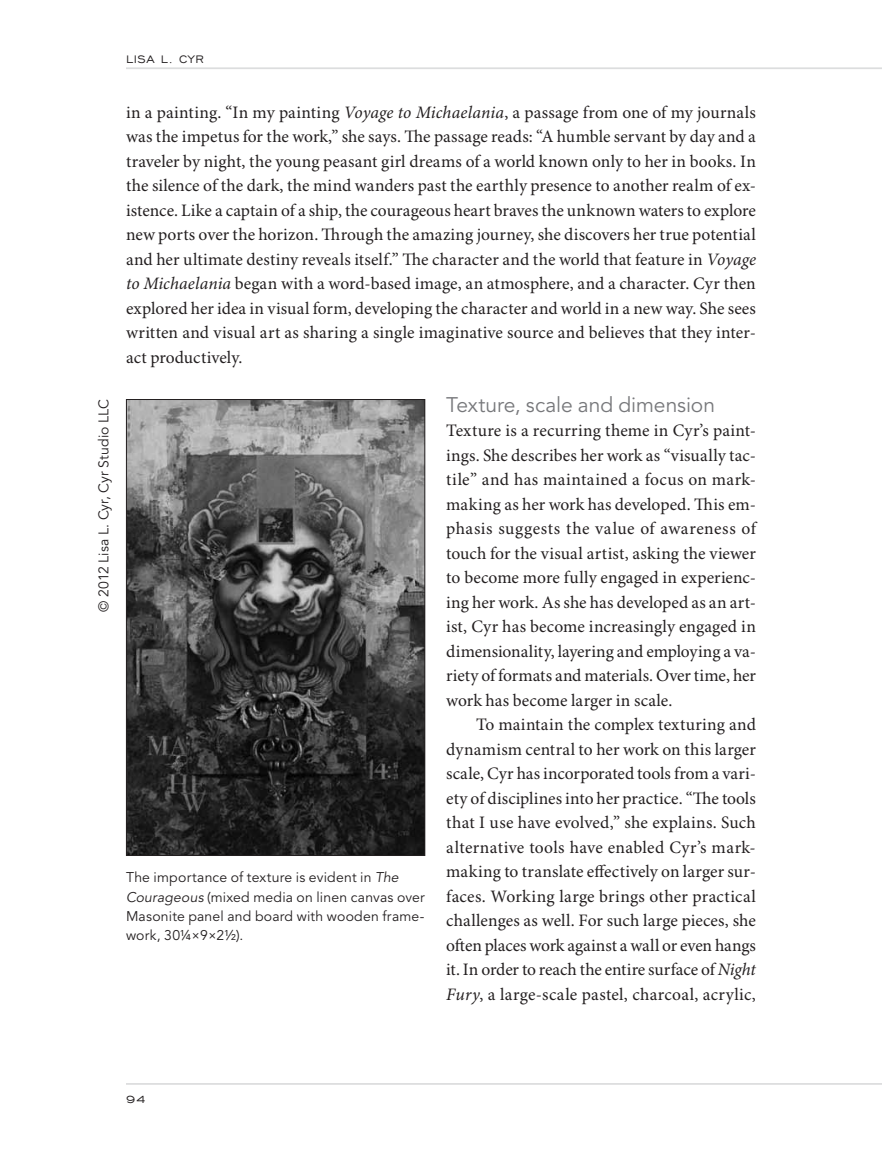
<style>
.page{position:relative;width:882px;height:1150px;background:#fff}
.page>*{position:absolute;margin:0;border:0;box-sizing:border-box;transform-origin:0 0}
.t1{font:21px "Avenir LT Std";letter-spacing:-.005em;color:#77787b}
.t2{font:17.5px/24.5px "Minion Pro";letter-spacing:.005em;color:#231f20;text-align:justify}
.t3{font:14px/19.2px "Avenir LT Std";letter-spacing:.015em;color:#231f20}
.t4{font:14px "Engravers Gothic BT";letter-spacing:.05em;color:#231f20}
.s1{font-style:italic}
</style>
<div class="page">
<hr style="left:126px;top:67px;width:756px;height:2px;background:#dcddde">
<hr style="left:126px;top:1083px;width:756px;height:2px;background:#dcddde">
<img style="left:128px;top:401px;width:295px;height:453px">
<div style="left:126px;top:399px;width:299px;height:457px;border:1px solid #231f20"></div>
<p class="t4" style="left:126px;top:51px;width:79px">Lisa L. Cyr</p>
<p class="t3" style="left:95px;top:611px;width:214px;rotate:-90deg">© 2012 Lisa L. Cyr, Cyr Studio LLC</p>
<p class="t2" style="left:126px;top:101px;width:632px">in a painting. “In my painting <span class="s1">Voyage to Michaelania</span>, a passage from one of my journals was the impetus for the work,” she says. The passage reads: “A humble servant by day and a traveler by night, the young peasant girl dreams of a world known only to her in books. In the silence of the dark, the mind wanders past the earthly presence to another realm of ex&shy;istence. Like a captain of a ship, the courageous heart braves the unknown waters to explore new ports over the horizon. Through the amazing journey, she discovers her true potential and her ultimate destiny reveals itself.” The character and the world that feature in <span class="s1">Voyage to Michaelania</span> began with a word-based image, an atmosphere, and a character. Cyr then explored her idea in visual form, developing the character and world in a new way. She sees written and visual art as sharing a single imaginative source and believes that they inter&shy;act productively.</p>
<p class="t1" style="left:446px;top:392px;width:270px">Texture, scale and dimension</p>
<p class="t2" style="left:446px;top:419px;width:311px">Texture is a recurring theme in Cyr’s paint&shy;ings. She describes her work as “visually tac&shy;tile” and has maintained a focus on mark&shy;making as her work has developed. This em&shy;phasis suggests the value of awareness of touch for the visual artist, asking the viewer to become more fully engaged in experienc&shy;ing her work. As she has developed as an art&shy;ist, Cyr has become increasingly engaged in dimensionality, layering and employing a va&shy;riety of formats and materials. Over time, her work has become larger in scale.</p>
<p class="t2" style="left:446px;top:713px;width:311px;text-indent:30px">To maintain the complex texturing and dynamism central to her work on this larger scale, Cyr has incorporated tools from a vari&shy;ety of disciplines into her practice. “The tools that I use have evolved,” she explains. Such alternative tools have enabled Cyr’s mark&shy;making to translate effectively on larger sur&shy;faces. Working large brings other practical challenges as well. For such large pieces, she often places work against a wall or even hangs it. In order to reach the entire surface of <span class="s1">Night Fury</span>, a large-scale pastel, charcoal, acrylic,</p>
<p class="t3" style="left:126px;top:868px;width:300px">The importance of texture is evident in <span class="s1">The Courageous</span> (mixed media on linen canvas over Masonite panel and board with wooden frame&shy;work, 30¼×9×2½).</p>
<p class="t4" style="left:126px;top:1091px;width:21px">94</p>
</div>
